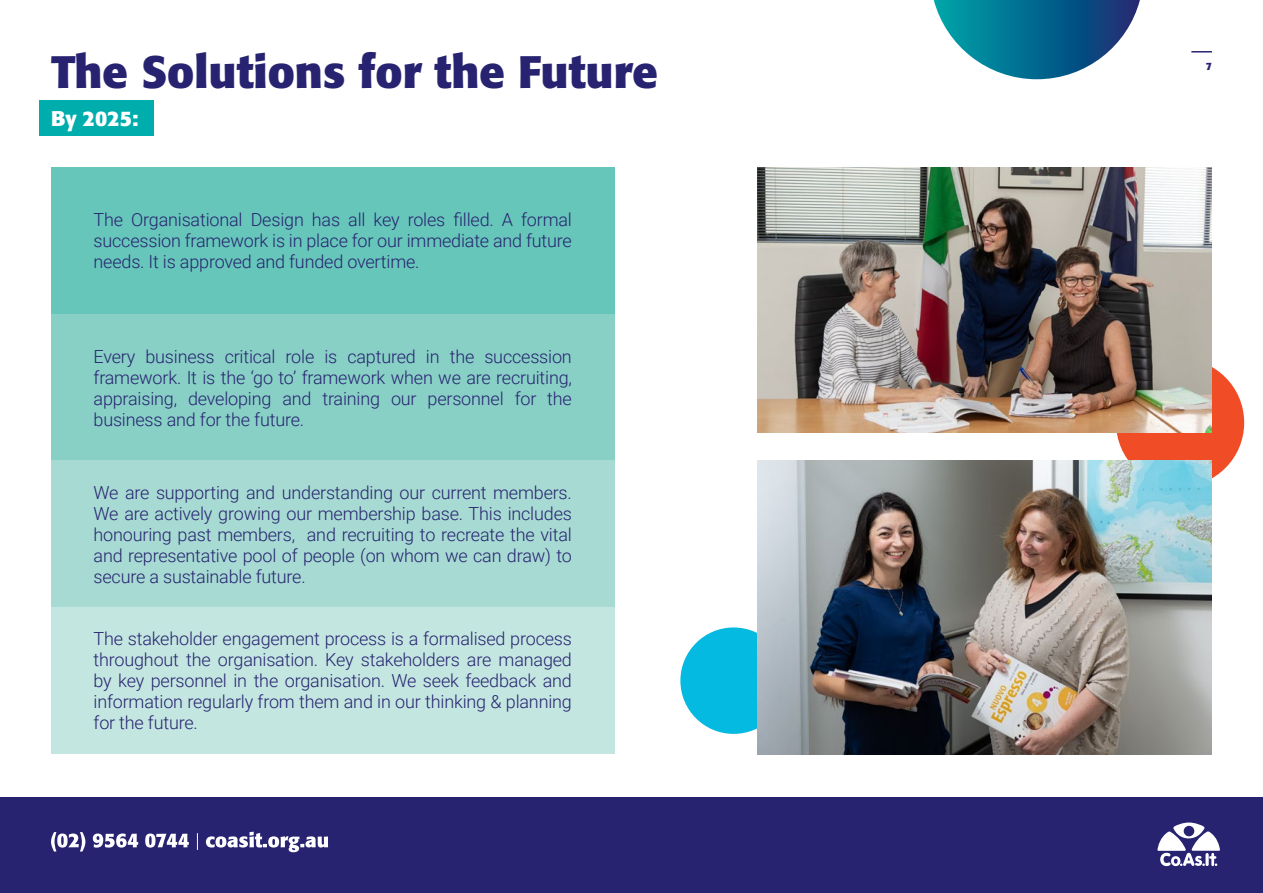
<style>
.page{position:relative;width:1263px;height:893px;background:#fff}
.page>*{position:absolute;margin:0;border:0;box-sizing:border-box;transform-origin:0 0}
.t1{font:700 45px "Formata Pro";color:#272370}
.t2{font:700 21px "Formata Pro";color:#fff}
.t3{font:300 18px/21px "Roboto";letter-spacing:-.01em;color:#272370;text-align:justify}
.t4{font:700 10.5px "Formata Pro";color:#272370}
</style>
<div class="page">
<hr style="left:1191px;top:51px;width:21px;height:2px;background:#272370">
<div style="left:0;top:798px;width:1263px;height:95px;background:#272370"></div>
<svg style="left:1157px;top:822px;width:63px;height:44px"></svg>
<svg style="left:51px;top:832px;width:277px;height:20px"></svg>
<div style="left:1116px;top:359px;width:128px;height:128px;background:#f04c25;border-radius:50%"></div>
<svg style="left:934px;top:0;width:206px;height:79px"></svg>
<div style="left:680px;top:627px;width:107px;height:107px;background:#04bae0;border-radius:50%"></div>
<div style="left:39px;top:100px;width:115px;height:36px;background:#00adad"></div>
<img style="left:758px;top:167px;width:454px;height:266px">
<img style="left:758px;top:461px;width:454px;height:293px">
<div style="left:51px;top:167px;width:563px;height:147px;background:#67c6ba"></div>
<div style="left:51px;top:314px;width:563px;height:147px;background:#88d0c6"></div>
<div style="left:51px;top:461px;width:563px;height:146px;background:#a6dad2"></div>
<div style="left:51px;top:607px;width:563px;height:147px;background:#c3e6e0"></div>
<h1 class="t1" style="left:51px;top:42px;width:608px">The Solutions for the Future</h1>
<p class="t2" style="left:51px;top:104px;width:89px">By 2025:</p>
<p class="t3" style="left:94px;top:209px;width:480px">The Organisational Design has all key roles filled. A formal succession framework is in place for our immediate and future needs. It is approved and funded overtime.</p>
<p class="t3" style="left:94px;top:345px;width:480px">Every business critical role is captured in the succession framework. It is the ‘go to’ framework when we are recruiting, appraising, developing and training our personnel for the business and for the future.</p>
<p class="t3" style="left:94px;top:481px;width:480px">We are supporting and understanding our current members.<br>We are actively growing our membership base. This includes honouring past members, and recruiting to recreate the vital and representative pool of people (on whom we can draw) to secure a sustainable future.</p>
<p class="t3" style="left:94px;top:628px;width:480px">The stakeholder engagement process is a formalised process throughout the organisation. Key stakeholders are managed by key personnel in the organisation. We seek feedback and information regularly from them and in our thinking &amp; planning for the future.</p>
<p class="t4" style="left:1206px;top:60px;width:8px">7</p>
</div>
